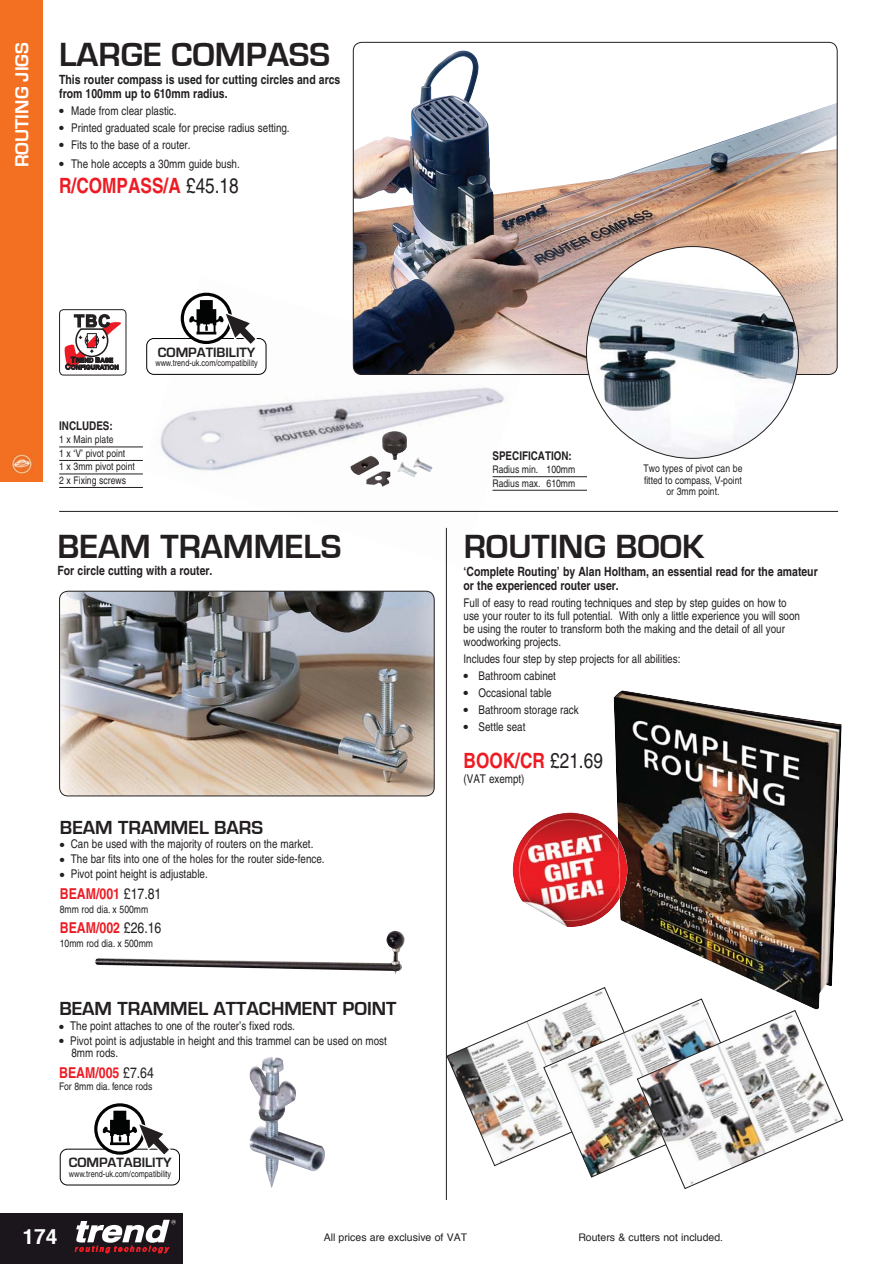
<style>
.page{position:relative;width:893px;height:1264px;background:#fff}
.page>*{position:absolute;margin:0;border:0;box-sizing:border-box;transform-origin:0 0}
.t1{font:700 34.5px "Eurostile";color:#231f20}
.t2{font:700 condensed 21px "Helvetica LT";color:#ed1c24}
.t3{font:700 21px "Helvetica";color:#fff}
.t4{font:700 19.5px "Eurostile";color:#231f20}
.t5{font:700 19.5px "Eurostile";color:#fff}
.t6{font:700 condensed 15px "Helvetica LT";color:#ed1c24}
.t7{font:700 14.1px "Eurostile";color:#231f20}
.t8{font:700 condensed 12.75px/14.1px "Helvetica LT";color:#231f20}
.t9{font:condensed 12px/17px "Helvetica LT";color:#231f20}
.t10{font:700 condensed 12px "Helvetica LT";color:#231f20}
.t11{font:condensed 10.5px/13.5px "Helvetica LT";color:#231f20}
.t12{font:10.5px "Helvetica";color:#231f20}
.t13{font:condensed 8.85px "Helvetica LT";color:#231f20}
.s1{font-weight:400;color:#231f20}
</style>
<div class="page">
<div style="left:0;top:0;width:42px;height:481px;background:#f36f21"></div>
<div style="left:0;top:1212px;width:183px;height:51px;background:#1b161c"></div>
<svg style="left:74px;top:1219px;width:102px;height:35px"></svg>
<img style="left:12px;top:453px;width:20px;height:21px">
<img style="left:142px;top:276px;width:379px;height:292px">
<img style="left:353px;top:51px;width:483px;height:323px">
<img style="left:60px;top:591px;width:374px;height:204px;border-radius:9px">
<div style="left:59px;top:590px;width:375px;height:206px;border:1px solid #231f20;border-radius:9px"></div>
<img style="left:249px;top:1057px;width:76px;height:130px">
<img style="left:586px;top:246px;width:212px;height:212px;border-radius:50%">
<hr style="left:59px;top:446px;width:84px;height:1px;background:#231f20">
<hr style="left:59px;top:460px;width:84px;height:1px;background:#231f20">
<hr style="left:59px;top:473px;width:84px;height:1px;background:#231f20">
<hr style="left:59px;top:487px;width:84px;height:1px;background:#231f20">
<hr style="left:492px;top:476px;width:94px;height:1px;background:#231f20">
<hr style="left:492px;top:490px;width:94px;height:1px;background:#231f20">
<svg style="left:64px;top:314px;width:57px;height:56px"></svg>
<div style="left:59px;top:309px;width:67px;height:66px;border:1px solid #231f20;border-radius:4px"></div>
<div style="left:60px;top:1148px;width:120px;height:37px;border:1px solid #000;border-radius:7px"></div>
<svg style="left:96px;top:1104px;width:48px;height:48px"></svg>
<div style="left:94px;top:1103px;width:51px;height:51px;border:3px solid #020303;border-radius:50%"></div>
<svg style="left:102px;top:1110px;width:69px;height:45px"></svg>
<hr style="left:59px;top:511px;width:778px;height:1px;background:#231f20">
<hr style="left:446px;top:527px;width:1px;height:672px;background:#231f20">
<img style="left:95px;top:930px;width:309px;height:44px">
<img style="left:350px;top:431px;width:82px;height:44px">
<div style="left:147px;top:338px;width:119px;height:36px;background:#fff;border-radius:7px"></div>
<div style="left:146px;top:338px;width:120px;height:36px;border:1px solid #000;border-radius:7px"></div>
<svg style="left:182px;top:294px;width:48px;height:48px"></svg>
<div style="left:181px;top:292px;width:51px;height:52px;border:3px solid #020303;border-radius:50%"></div>
<svg style="left:188px;top:300px;width:70px;height:45px"></svg>
<img style="left:613px;top:690px;width:228px;height:296px">
<svg style="left:446px;top:986px;width:397px;height:203px"></svg>
<img style="left:512px;top:812px;width:107px;height:114px">
<img style="left:617px;top:838px;width:10px;height:60px">
<h3 class="t5" style="left:13px;top:167px;width:126px;rotate:-90deg">ROUTING JIGS</h3>
<h1 class="t1" style="left:59px;top:38px;width:272px">LARGE COMPASS</h1>
<p class="t8" style="left:59px;top:73px;width:282px">This router compass is used for cutting circles and arcs from 100mm up to 610mm radius.</p>
<p class="t9" style="left:71px;top:103px;width:220px">Made from clear plastic.<br>Printed graduated scale for precise radius setting.<br>Fits to the base of a router.</p>
<p class="t9" style="left:71px;top:156px;width:170px">The hole accepts a 30mm guide bush.</p>
<h2 class="t2" style="left:59px;top:178px;width:181px">R/COMPASS/A <span class="s1">£45.18</span></h2>
<p class="t7" style="left:158px;top:343px;width:99px">COMPATIBILITY</p>
<p class="t13" style="left:155px;top:358px;width:104px">www.trend-uk.com/compatibility</p>
<p class="t10" style="left:59px;top:421px;width:55px">INCLUDES:</p>
<p class="t11" style="left:59px;top:434px;width:77px">1 x Main plate<br>1 x ‘V’ pivot point<br>1 x 3mm pivot point<br>2 x Fixing screws</p>
<h1 class="t1" style="left:57px;top:530px;width:285px">BEAM TRAMMELS</h1>
<p class="t8" style="left:57px;top:565px;width:156px">For circle cutting with a router.</p>
<h3 class="t4" style="left:60px;top:817px;width:205px">BEAM TRAMMEL BARS</h3>
<p class="t9" style="left:71px;top:838px;width:255px;line-height:14.9px">Can be used with the majority of routers on the market.<br>The bar fits into one of the holes for the router side-fence.<br>Pivot point height is adjustable.</p>
<p class="t6" style="left:60px;top:888px;width:103px">BEAM/001 <span class="s1">£17.81</span></p>
<p class="t11" style="left:60px;top:903px;width:90px">8mm rod dia. x 500mm</p>
<p class="t6" style="left:60px;top:922px;width:103px">BEAM/002 <span class="s1">£26.16</span></p>
<p class="t11" style="left:60px;top:937px;width:95px">10mm rod dia. x 500mm</p>
<h3 class="t4" style="left:59px;top:999px;width:338px">BEAM TRAMMEL ATTACHMENT POINT</h3>
<p class="t9" style="left:70px;top:1019px;width:318px;line-height:14.9px">The point attaches to one of the router’s fixed rods.<br>Pivot point is adjustable in height and this trammel can be used on most</p>
<p class="t9" style="left:71px;top:1045px;width:48px">8mm rods.</p>
<p class="t6" style="left:59px;top:1067px;width:96px">BEAM/005 <span class="s1">£7.64</span></p>
<p class="t11" style="left:59px;top:1080px;width:95px">For 8mm dia. fence rods</p>
<p class="t7" style="left:69px;top:1153px;width:104px">COMPATABILITY</p>
<p class="t13" style="left:69px;top:1168px;width:104px">www.trend-uk.com/compatibility</p>
<p class="t10" style="left:492px;top:451px;width:81px">SPECIFICATION:</p>
<p class="t11" style="left:492px;top:464px;width:84px">Radius min. 100mm<br>Radius max. 610mm</p>
<p class="t11" style="left:643px;top:464px;width:100px;line-height:11.2px;text-align:center">Two types of pivot can be fitted to compass, V-point or 3mm point.</p>
<h1 class="t1" style="left:463px;top:530px;width:242px">ROUTING BOOK</h1>
<p class="t8" style="left:463px;top:566px;width:355px">‘Complete Routing’ by Alan Holtham, an essential read for the amateur or the experienced router user.</p>
<p class="t9" style="left:463px;top:598px;width:338px;line-height:12.8px">Full of easy to read routing techniques and step by step guides on how to use your router to its full potential. With only a little experience you will soon be using the router to transform both the making and the detail of all your woodworking projects.</p>
<p class="t9" style="left:478px;top:651px;width:203px;text-indent:-15px">Includes four step by step projects for all abilities:<br>Bathroom cabinet<br>Occasional table<br>Bathroom storage rack<br>Settle seat</p>
<h2 class="t2" style="left:463px;top:753px;width:141px">BOOK/CR <span class="s1">£21.69</span></h2>
<p class="t9" style="left:463px;top:771px;width:62px">(VAT exempt)</p>
<h2 class="t3" style="left:22px;top:1227px;width:37px">174</h2>
<p class="t12" style="left:323px;top:1232px;width:145px">All prices are exclusive of VAT</p>
<p class="t12" style="left:578px;top:1232px;width:146px">Routers &amp; cutters not included.</p>
</div>
